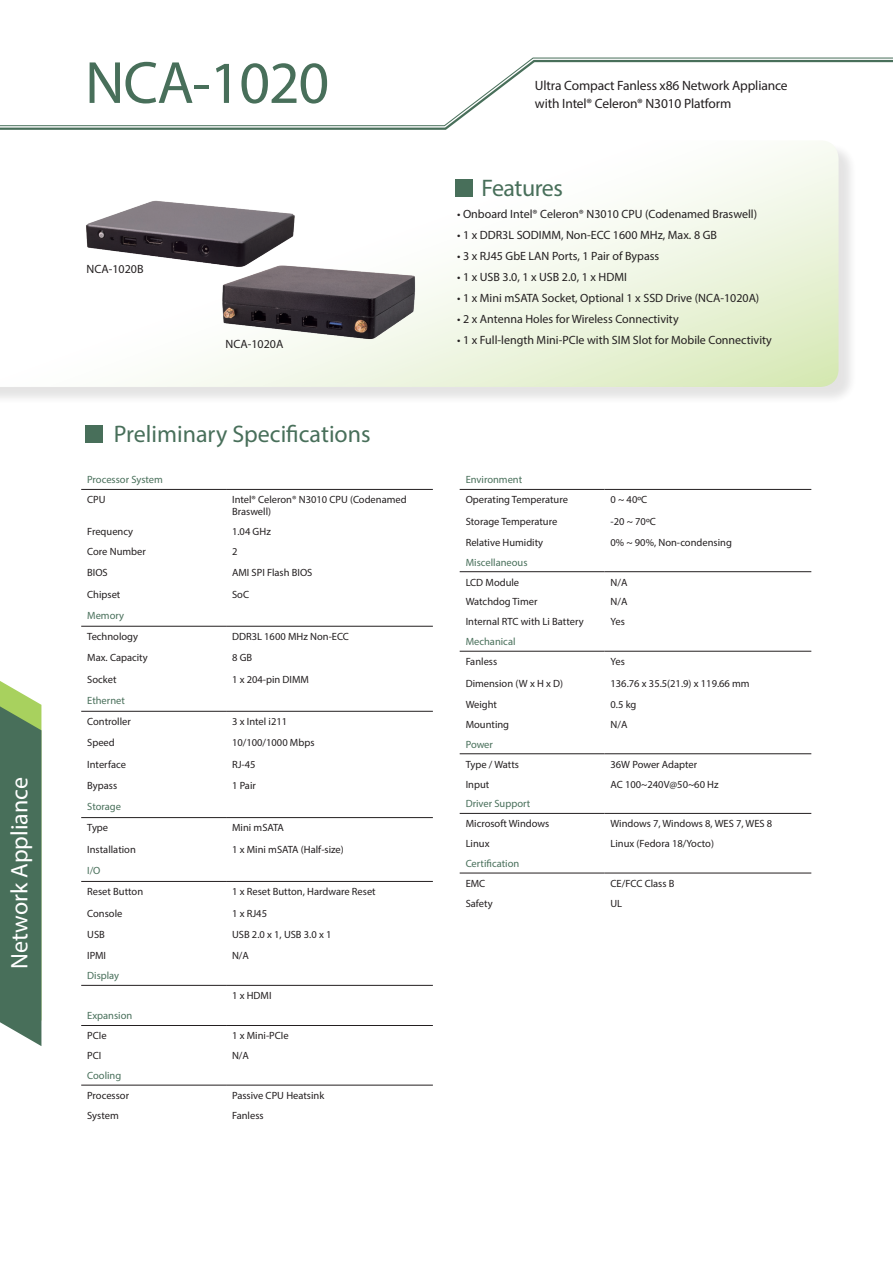
<style>
.page{position:relative;width:893px;height:1263px;background:#fff}
.page>*{position:absolute;margin:0;border:0;box-sizing:border-box;transform-origin:0 0}
.DS_Product_Name{font:60px "Myriad Pro";letter-spacing:-.02em;color:#486f5a}
.DS_Header_1{font:24px "Myriad Pro";color:#486f5a}
.DS_Header_1-2{font:24px "Myriad Pro";color:#fff}
.DS_Product_Name-2{font:24px "Myriad Pro";letter-spacing:-.02em;color:#486f5a}
.DS_Header_2{font:13.5px "Myriad Pro";letter-spacing:-.01em;color:#231f20}
.DS_Body_Text{font:12px "Myriad Pro";color:#231f20}
.t1{font:10.5px/12px "Myriad Pro";color:#231f20}
.t2{font:10.5px "Myriad Pro";color:#486f5a}
</style>
<div class="page">
<svg style="left:0;top:126px;width:451px;height:4px"></svg>
<svg style="left:0;top:57px;width:893px;height:69px"></svg>
<svg style="left:0;top:681px;width:41px;height:365px"></svg>
<div style="left:0;top:143px;width:857px;height:263px;background:#231f20;opacity:.25"></div>
<svg style="left:0;top:141px;width:838px;height:246px"></svg>
<hr style="left:81px;top:489px;width:145px;height:1px;background:#231f20">
<hr style="left:226px;top:489px;width:207px;height:1px;background:#231f20">
<hr style="left:81px;top:626px;width:145px;height:1px;background:#231f20">
<hr style="left:226px;top:626px;width:207px;height:1px;background:#231f20">
<hr style="left:81px;top:711px;width:145px;height:1px;background:#231f20">
<hr style="left:226px;top:711px;width:207px;height:1px;background:#231f20">
<hr style="left:81px;top:817px;width:145px;height:1px;background:#231f20">
<hr style="left:226px;top:817px;width:207px;height:1px;background:#231f20">
<hr style="left:81px;top:881px;width:145px;height:1px;background:#231f20">
<hr style="left:226px;top:881px;width:207px;height:1px;background:#231f20">
<hr style="left:81px;top:1025px;width:145px;height:1px;background:#231f20">
<hr style="left:226px;top:1025px;width:207px;height:1px;background:#231f20">
<hr style="left:81px;top:1085px;width:145px;height:1px;background:#231f20">
<hr style="left:226px;top:1085px;width:207px;height:1px;background:#231f20">
<hr style="left:81px;top:985px;width:145px;height:1px;background:#231f20">
<hr style="left:226px;top:985px;width:207px;height:1px;background:#231f20">
<hr style="left:460px;top:489px;width:144px;height:1px;background:#231f20">
<hr style="left:604px;top:489px;width:207px;height:1px;background:#231f20">
<hr style="left:460px;top:813px;width:144px;height:1px;background:#231f20">
<hr style="left:604px;top:813px;width:207px;height:1px;background:#231f20">
<hr style="left:460px;top:873px;width:144px;height:1px;background:#231f20">
<hr style="left:604px;top:873px;width:207px;height:1px;background:#231f20">
<hr style="left:460px;top:753px;width:144px;height:1px;background:#231f20">
<hr style="left:604px;top:753px;width:207px;height:1px;background:#231f20">
<hr style="left:460px;top:571px;width:144px;height:1px;background:#231f20">
<hr style="left:604px;top:571px;width:207px;height:1px;background:#231f20">
<hr style="left:460px;top:651px;width:144px;height:1px;background:#231f20">
<hr style="left:604px;top:651px;width:207px;height:1px;background:#231f20">
<div style="left:85px;top:426px;width:17px;height:17px;background:#486f5a"></div>
<div style="left:455px;top:180px;width:17px;height:17px;background:#486f5a"></div>
<img style="left:48px;top:143px;width:281px;height:172px">
<img style="left:180px;top:219px;width:277px;height:162px">
<p class="DS_Header_1-2" style="left:5px;top:969px;width:193px;rotate:-90deg">Network Appliance</p>
<p class="DS_Product_Name" style="left:85px;top:46px;width:246px">NCA-1020</p>
<p class="DS_Body_Text" style="left:87px;top:262px;width:59px">NCA-1020B</p>
<p class="DS_Body_Text" style="left:226px;top:336px;width:59px">NCA-1020A</p>
<p class="DS_Header_1" style="left:114px;top:420px;width:258px">Preliminary Specifications</p>
<p class="t2" style="left:87px;top:473px;width:77px">Processor System</p>
<p class="t1" style="left:87px;top:494px;width:20px">CPU</p>
<p class="t1" style="left:232px;top:494px;width:176px">Intel® Celeron® N3010 CPU (Codenamed<br>Braswell)</p>
<p class="t1" style="left:87px;top:525px;width:48px">Frequency</p>
<p class="t1" style="left:232px;top:525px;width:40px">1.04 GHz</p>
<p class="t1" style="left:87px;top:545px;width:60px">Core Number</p>
<p class="t1" style="left:232px;top:545px;width:7px">2</p>
<p class="t1" style="left:87px;top:567px;width:22px">BIOS</p>
<p class="t1" style="left:232px;top:567px;width:82px">AMI SPI Flash BIOS</p>
<p class="t1" style="left:87px;top:588px;width:35px">Chipset</p>
<p class="t1" style="left:232px;top:588px;width:19px">SoC</p>
<p class="t2" style="left:87px;top:609px;width:38px">Memory</p>
<p class="t1" style="left:87px;top:630px;width:52px">Technology</p>
<p class="t1" style="left:232px;top:630px;width:118px">DDR3L 1600 MHz Non-ECC</p>
<p class="t1" style="left:87px;top:652px;width:62px">Max. Capacity</p>
<p class="t1" style="left:232px;top:652px;width:22px">8 GB</p>
<p class="t1" style="left:87px;top:673px;width:31px">Socket</p>
<p class="t1" style="left:232px;top:673px;width:78px">1 x 204-pin DIMM</p>
<p class="t2" style="left:87px;top:694px;width:39px">Ethernet</p>
<p class="t1" style="left:87px;top:715px;width:45px">Controller</p>
<p class="t1" style="left:232px;top:715px;width:57px">3 x Intel i211</p>
<p class="t1" style="left:87px;top:737px;width:29px">Speed</p>
<p class="t1" style="left:232px;top:737px;width:84px">10/100/1000 Mbps</p>
<p class="t1" style="left:87px;top:758px;width:40px">Interface</p>
<p class="t1" style="left:232px;top:758px;width:25px">RJ-45</p>
<p class="t1" style="left:87px;top:779px;width:32px">Bypass</p>
<p class="t1" style="left:232px;top:779px;width:25px">1 Pair</p>
<p class="t2" style="left:87px;top:800px;width:35px">Storage</p>
<p class="t1" style="left:87px;top:822px;width:22px">Type</p>
<p class="t1" style="left:232px;top:822px;width:53px">Mini mSATA</p>
<p class="t1" style="left:87px;top:843px;width:50px">Installation</p>
<p class="t1" style="left:232px;top:843px;width:113px">1 x Mini mSATA (Half-size)</p>
<p class="t2" style="left:87px;top:864px;width:15px">I/O</p>
<p class="t1" style="left:87px;top:886px;width:58px">Reset Button</p>
<p class="t1" style="left:232px;top:886px;width:145px">1 x Reset Button, Hardware Reset</p>
<p class="t1" style="left:87px;top:907px;width:37px">Console</p>
<p class="t1" style="left:232px;top:907px;width:37px">1 x RJ45</p>
<p class="t1" style="left:87px;top:928px;width:19px">USB</p>
<p class="t1" style="left:232px;top:928px;width:101px">USB 2.0 x 1, USB 3.0 x 1</p>
<p class="t1" style="left:87px;top:949px;width:20px">IPMI</p>
<p class="t1" style="left:232px;top:949px;width:18px">N/A</p>
<p class="t2" style="left:87px;top:969px;width:33px">Display</p>
<p class="t1" style="left:232px;top:989px;width:41px">1 x HDMI</p>
<p class="t2" style="left:87px;top:1009px;width:47px">Expansion</p>
<p class="t1" style="left:87px;top:1030px;width:21px">PCIe</p>
<p class="t1" style="left:232px;top:1030px;width:58px">1 x Mini-PCIe</p>
<p class="t1" style="left:87px;top:1049px;width:16px">PCI</p>
<p class="t1" style="left:232px;top:1049px;width:18px">N/A</p>
<p class="t2" style="left:87px;top:1069px;width:36px">Cooling</p>
<p class="t1" style="left:87px;top:1089px;width:43px">Processor</p>
<p class="t1" style="left:232px;top:1089px;width:94px">Passive CPU Heatsink</p>
<p class="t1" style="left:87px;top:1109px;width:33px">System</p>
<p class="t1" style="left:232px;top:1109px;width:33px">Fanless</p>
<p class="DS_Header_2" style="left:535px;top:77px;width:254px">Ultra Compact Fanless x86 Network Appliance</p>
<p class="DS_Header_2" style="left:535px;top:95px;width:198px">with Intel® Celeron® N3010 Platform</p>
<p class="DS_Product_Name-2" style="left:482px;top:173px;width:83px">Features</p>
<p class="DS_Body_Text" style="left:457px;top:207px;width:302px">• Onboard Intel® Celeron® N3010 CPU (Codenamed Braswell)</p>
<p class="DS_Body_Text" style="left:457px;top:228px;width:261px">• 1 x DDR3L SODIMM, Non-ECC 1600 MHz, Max. 8 GB</p>
<p class="DS_Body_Text" style="left:457px;top:249px;width:204px">• 3 x RJ45 GbE LAN Ports, 1 Pair of Bypass</p>
<p class="DS_Body_Text" style="left:457px;top:270px;width:171px">• 1 x USB 3.0, 1 x USB 2.0, 1 x HDMI</p>
<p class="DS_Body_Text" style="left:457px;top:291px;width:304px">• 1 x Mini mSATA Socket, Optional 1 x SSD Drive (NCA-1020A)</p>
<p class="DS_Body_Text" style="left:457px;top:312px;width:223px">• 2 x Antenna Holes for Wireless Connectivity</p>
<p class="DS_Body_Text" style="left:457px;top:333px;width:316px">• 1 x Full-length Mini-PCIe with SIM Slot for Mobile Connectivity</p>
<p class="t2" style="left:466px;top:473px;width:58px">Environment</p>
<p class="t1" style="left:466px;top:494px;width:104px">Operating Temperature</p>
<p class="t1" style="left:610px;top:494px;width:38px">0 ~ 40ºC</p>
<p class="t1" style="left:466px;top:515px;width:93px">Storage Temperature</p>
<p class="t1" style="left:610px;top:515px;width:47px">-20 ~ 70ºC</p>
<p class="t1" style="left:466px;top:536px;width:79px">Relative Humidity</p>
<p class="t1" style="left:610px;top:536px;width:123px">0% ~ 90%, Non-condensing</p>
<p class="t2" style="left:466px;top:556px;width:63px">Miscellaneous</p>
<p class="t1" style="left:466px;top:576px;width:55px">LCD Module</p>
<p class="t1" style="left:610px;top:576px;width:18px">N/A</p>
<p class="t1" style="left:466px;top:596px;width:73px">Watchdog Timer</p>
<p class="t1" style="left:610px;top:596px;width:18px">N/A</p>
<p class="t1" style="left:466px;top:616px;width:119px">Internal RTC with Li Battery</p>
<p class="t1" style="left:610px;top:616px;width:16px">Yes</p>
<p class="t2" style="left:466px;top:635px;width:51px">Mechanical</p>
<p class="t1" style="left:466px;top:655px;width:33px">Fanless</p>
<p class="t1" style="left:610px;top:655px;width:16px">Yes</p>
<p class="t1" style="left:466px;top:677px;width:99px">Dimension (W x H x D)</p>
<p class="t1" style="left:610px;top:677px;width:141px">136.76 x 35.5(21.9) x 119.66 mm</p>
<p class="t1" style="left:466px;top:698px;width:33px">Weight</p>
<p class="t1" style="left:610px;top:698px;width:27px">0.5 kg</p>
<p class="t1" style="left:466px;top:718px;width:45px">Mounting</p>
<p class="t1" style="left:610px;top:718px;width:18px">N/A</p>
<p class="t2" style="left:466px;top:738px;width:29px">Power</p>
<p class="t1" style="left:466px;top:758px;width:55px">Type / Watts</p>
<p class="t1" style="left:610px;top:758px;width:88px">36W Power Adapter</p>
<p class="t1" style="left:466px;top:778px;width:25px">Input</p>
<p class="t1" style="left:610px;top:778px;width:110px">AC 100~240V@50~60 Hz</p>
<p class="t2" style="left:466px;top:797px;width:66px">Driver Support</p>
<p class="t1" style="left:466px;top:817px;width:85px">Microsoft Windows</p>
<p class="t1" style="left:610px;top:817px;width:163px">Windows 7, Windows 8, WES 7, WES 8</p>
<p class="t1" style="left:466px;top:837px;width:25px">Linux</p>
<p class="t1" style="left:610px;top:837px;width:105px">Linux (Fedora 18/Yocto)</p>
<p class="t2" style="left:466px;top:857px;width:55px">Certification</p>
<p class="t1" style="left:466px;top:877px;width:21px">EMC</p>
<p class="t1" style="left:610px;top:877px;width:66px">CE/FCC Class B</p>
<p class="t1" style="left:466px;top:897px;width:28px">Safety</p>
<p class="t1" style="left:610px;top:897px;width:13px">UL</p>
</div>
